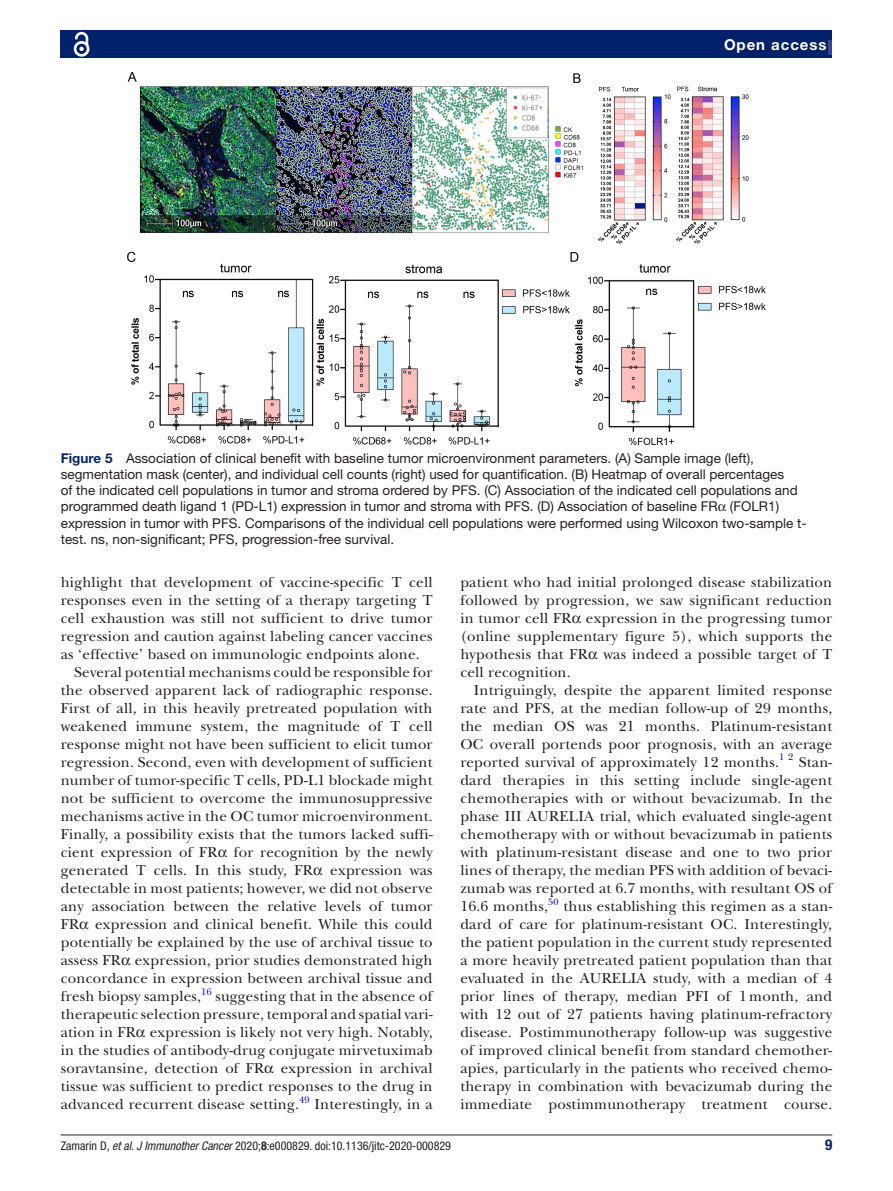
<style>
.page{position:relative;width:893px;height:1191px;background:#fff}
.page>*{position:absolute;margin:0;border:0;box-sizing:border-box;transform-origin:0 0}
.t1{font:15px/18px "New Baskerville";letter-spacing:.015em;color:#231f20;text-align:justify}
.t2{font:700 15px "Helvetica Neue LT Std";letter-spacing:.065em;color:#fff}
.t3{font:700 condensed 15px "Helvetica Neue LT Std";color:#00226b}
.t4{font:13.5px/16.2px "Helvetica Neue LT Std";color:#231f20}
.t5{font:condensed 12px "Helvetica Neue LT Std";color:#231f20}
.t6{font:9.9px "New Baskerville";color:#00f}
.s1{font-weight:700;color:#00226b}
.s2{font-style:italic}
.s3{font-weight:700}
</style>
<div class="page">
<hr style="left:61px;top:1134px;width:771px;height:1px;background:#231f20">
<div style="left:61px;top:31px;width:771px;height:27px;background:#00226b"></div>
<hr style="left:828px;top:40px;width:4px;height:15px;background:#414099">
<svg style="left:73px;top:31px;width:17px;height:26px"></svg>
<img style="left:128px;top:73px;width:637px;height:372px">
<p class="t2" style="left:724px;top:35px;width:104px">Open access</p>
<p class="t4" style="left:61px;top:449px;width:747px"><span class="s1">Figure 5</span> Association of clinical benefit with baseline tumor microenvironment parameters. (A) Sample image (left), segmentation mask (center), and individual cell counts (right) used for quantification. (B) Heatmap of overall percentages<br>of the indicated cell populations in tumor and stroma ordered by PFS. (C) Association of the indicated cell populations and programmed death ligand 1 (PD-L1) expression in tumor and stroma with PFS. (D) Association of baseline FR (FOLR1) expression in tumor with PFS. Comparisons of the individual cell populations were performed using Wilcoxon two-sample t&shy;test. ns, non-significant; PFS, progression-free survival.</p>
<p class="t1" style="left:61px;top:573px;width:373px">highlight that development of vaccine-specific T cell</p>
<p class="t1" style="left:61px;top:591px;width:373px">responses even in the setting of a therapy targeting T</p>
<p class="t1" style="left:61px;top:609px;width:373px">cell exhaustion was still not sufficient to drive tumor</p>
<p class="t1" style="left:61px;top:627px;width:373px">regression and caution against labeling cancer vaccines</p>
<p class="t1" style="left:61px;top:645px;width:360px">as ‘effective’ based on immunologic endpoints alone.</p>
<p class="t1" style="left:74px;top:663px;width:360px">Several potential mechanisms could be responsible for</p>
<p class="t1" style="left:61px;top:681px;width:373px">the observed apparent lack of radiographic response.</p>
<p class="t1" style="left:61px;top:699px;width:373px">First of all, in this heavily pretreated population with</p>
<p class="t1" style="left:61px;top:717px;width:373px">weakened immune system, the magnitude of T cell</p>
<p class="t1" style="left:61px;top:735px;width:373px">response might not have been sufficient to elicit tumor</p>
<p class="t1" style="left:61px;top:753px;width:373px">regression. Second, even with development of sufficient</p>
<p class="t1" style="left:61px;top:771px;width:373px">number of tumor-specific T cells, PD-L1 blockade might</p>
<p class="t1" style="left:61px;top:789px;width:373px">not be sufficient to overcome the immunosuppressive</p>
<p class="t1" style="left:61px;top:807px;width:373px">mechanisms active in the OC tumor microenvironment.</p>
<p class="t1" style="left:61px;top:825px;width:373px">Finally, a possibility exists that the tumors lacked suffi-</p>
<p class="t1" style="left:61px;top:843px;width:373px">cient expression of FR for recognition by the newly</p>
<p class="t1" style="left:61px;top:861px;width:373px">generated T cells. In this study, FR expression was</p>
<p class="t1" style="left:61px;top:879px;width:373px">detectable in most patients; however, we did not observe</p>
<p class="t1" style="left:61px;top:897px;width:373px">any association between the relative levels of tumor</p>
<p class="t1" style="left:61px;top:915px;width:373px">FR expression and clinical benefit. While this could</p>
<p class="t1" style="left:61px;top:933px;width:373px">potentially be explained by the use of archival tissue to</p>
<p class="t1" style="left:61px;top:951px;width:373px">assess FR expression, prior studies demonstrated high</p>
<p class="t1" style="left:61px;top:969px;width:373px">concordance in expression between archival tissue and</p>
<p class="t1" style="left:61px;top:987px;width:373px">fresh biopsy samples,<sup>16</sup> suggesting that in the absence of</p>
<p class="t1" style="left:61px;top:1005px;width:373px">therapeutic selection pressure, temporal and spatial vari-</p>
<p class="t1" style="left:61px;top:1023px;width:373px">ation in FR expression is likely not very high. Notably,</p>
<p class="t1" style="left:61px;top:1041px;width:373px">in the studies of antibody-drug conjugate mirvetuximab</p>
<p class="t1" style="left:61px;top:1059px;width:373px">soravtansine, detection of FR expression in archival</p>
<p class="t1" style="left:61px;top:1077px;width:373px">tissue was sufficient to predict responses to the drug in</p>
<p class="t1" style="left:61px;top:1095px;width:240px">advanced recurrent disease setting.</p>
<p class="t6" style="left:299px;top:1093px;width:12px">49</p>
<p class="t1" style="left:315px;top:1095px;width:120px">Interestingly, in a</p>
<p class="t1" style="left:460px;top:573px;width:373px">patient who had initial prolonged disease stabilization followed by progression, we saw significant reduction in tumor cell FR expression in the progressing tumor (online supplementary figure 5), which supports the hypothesis that FR was indeed a possible target of T cell recognition.</p>
<p class="t1" style="left:460px;top:681px;width:373px;text-indent:13px">Intriguingly, despite the apparent limited response rate and PFS, at the median follow-up of 29 months, the median OS was 21 months. Platinum-resistant OC overall portends poor prognosis, with an average reported survival of approximately 12 months.</p>
<p class="t6" style="left:779px;top:751px;width:16px">1 2</p>
<p class="t1" style="left:460px;top:753px;width:373px;text-indent:339px">Stan&shy;dard therapies in this setting include single-agent chemotherapies with or without bevacizumab. In the phase III AURELIA trial, which evaluated single-agent chemotherapy with or without bevacizumab in patients with platinum-resistant disease and one to two prior lines of therapy, the median PFS with addition of bevaci&shy;zumab was reported at 6.7 months, with resultant OS of 16.6 months,<sup>50</sup> thus establishing this regimen as a stan&shy;dard of care for platinum-resistant OC. Interestingly, the patient population in the current study represented a more heavily pretreated patient population than that evaluated in the AURELIA study, with a median of 4 prior lines of therapy, median PFI of 1 month, and with 12 out of 27 patients having platinum-refractory disease. Postimmunotherapy follow-up was suggestive of improved clinical benefit from standard chemother&shy;apies, particularly in the patients who received chemo&shy;therapy in combination with bevacizumab during the immediate postimmunotherapy treatment course.</p>
<p class="t5" style="left:61px;top:1138px;width:392px">Zamarin D, <span class="s2">et al</span>. <span class="s2">J Immunother Cancer</span> 2020;<span class="s3">8</span>:e000829. doi:10.1136/jitc-2020-000829</p>
<p class="t3" style="left:825px;top:1135px;width:9px">9</p>
</div>
